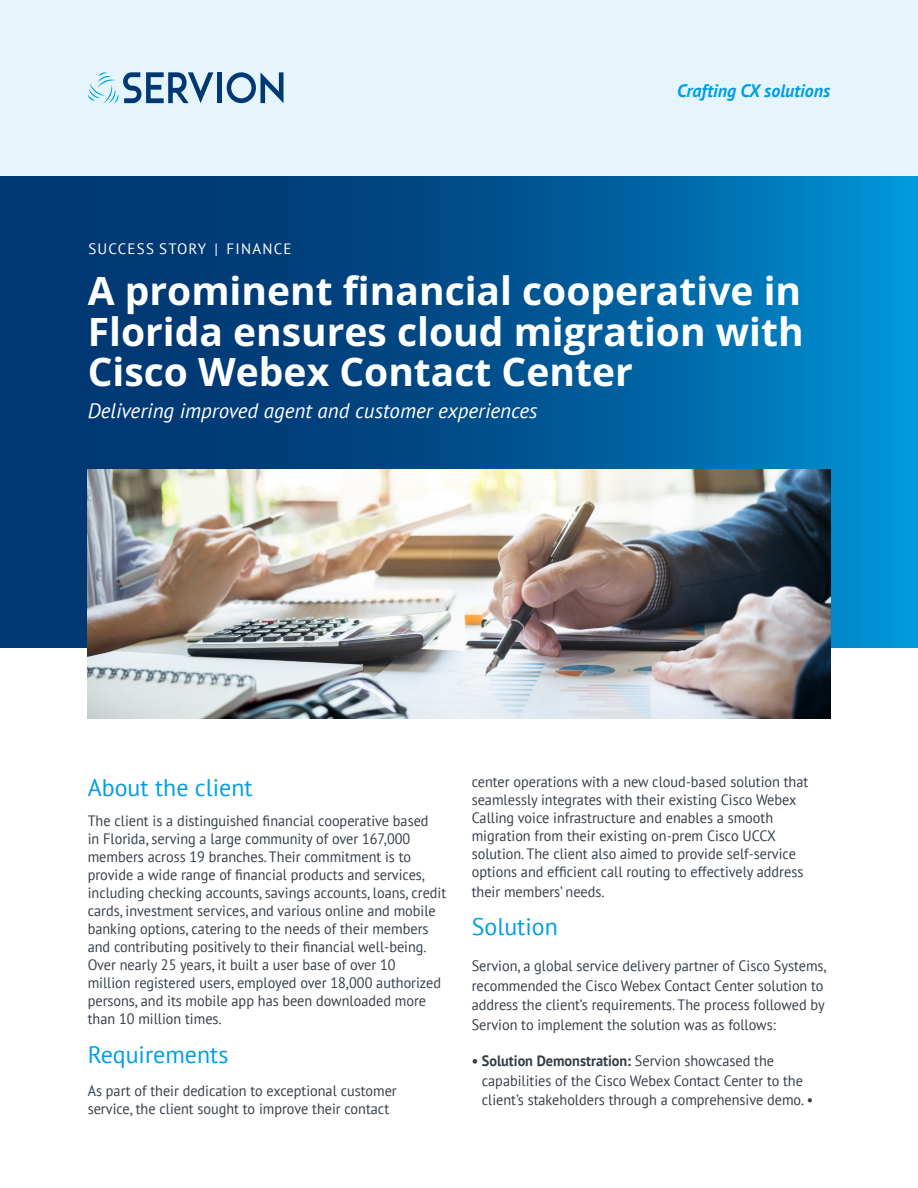
<style>
.page{position:relative;width:918px;height:1188px;background:#fff}
.page>*{position:absolute;margin:0;border:0;box-sizing:border-box;transform-origin:0 0}
.t1{font:700 39px/40.8px "Open Sans";color:#fff;text-align:justify}
.t2{font:24px "PT Sans";color:#009ee3}
.t3{font:italic 21px "PT Sans";color:#fff}
.Body_Copy{font:italic 700 18px "PT Sans";color:#009ee3}
.t4{font:15px/18px "PT Sans";color:#333e48;scale:.95 1}
.t5{font:15px "PT Sans";letter-spacing:.08em;color:#fff}
.s1{font-weight:700}
</style>
<div class="page">
<svg style="left:0;top:176px;width:918px;height:472px;background:#005795"></svg>
<div style="left:0;top:0;width:918px;height:176px;background:#e6f5fc"></div>
<img style="left:88px;top:470px;width:742px;height:248px">
<svg style="left:227px;top:72px;width:57px;height:31px"></svg>
<hr style="left:218px;top:72px;width:4px;height:31px;background:#003873">
<svg style="left:88px;top:72px;width:125px;height:31px"></svg>
<p class="t5" style="left:88px;top:239px;width:205px">SUCCESS STORY | FINANCE</p>
<p class="Body_Copy" style="left:677px;top:79px;width:155px">Crafting CX solutions</p>
<p class="t1" style="left:88px;top:269px;width:717px">A prominent financial cooperative in Florida ensures cloud migration with Cisco Webex Contact Center</p>
<p class="t3" style="left:88px;top:397px;width:451px">Delivering improved agent and customer experiences</p>
<p class="t2" style="left:88px;top:773px;width:166px">About the client</p>
<p class="t4" style="left:88px;top:812px;width:379px">The client is a distinguished financial cooperative based<br>in Florida, serving a large community of over 167,000 members across 19 branches. Their commitment is to provide a wide range of financial products and services, including checking accounts, savings accounts, loans, credit cards, investment services, and various online and mobile banking options, catering to the needs of their members and contributing positively to their financial well-being.</p>
<p class="t4" style="left:88px;top:956px;width:373px">Over nearly 25 years, it built a user base of over 10 million registered users, employed over 18,000 authorized persons, and its mobile app has been downloaded more than 10 million times.</p>
<p class="t2" style="left:88px;top:1039px;width:142px">Requirements</p>
<p class="t4" style="left:88px;top:1081px;width:327px">As part of their dedication to exceptional customer service, the client sought to improve their contact</p>
<p class="t4" style="left:472px;top:773px;width:356px">center operations with a new cloud-based solution that seamlessly integrates with their existing Cisco Webex Calling voice infrastructure and enables a smooth migration from their existing on-prem Cisco UCCX solution. The client also aimed to provide self-service options and efficient call routing to effectively address</p>
<p class="t4" style="left:472px;top:882px;width:141px">their members’ needs.</p>
<p class="t2" style="left:472px;top:911px;width:88px">Solution</p>
<p class="t4" style="left:472px;top:956px;width:375px;line-height:19.5px">Servion, a global service delivery partner of Cisco Systems, recommended the Cisco Webex Contact Center solution to address the client’s requirements. The process followed by Servion to implement the solution was as follows:</p>
<p class="t4" style="left:482px;top:1051px;width:350px;line-height:19.5px;text-indent:-10px"><span class="s1">• Solution Demonstration:</span> Servion showcased the capabilities of the Cisco Webex Contact Center to the client’s stakeholders through a comprehensive demo. •</p>
</div>
